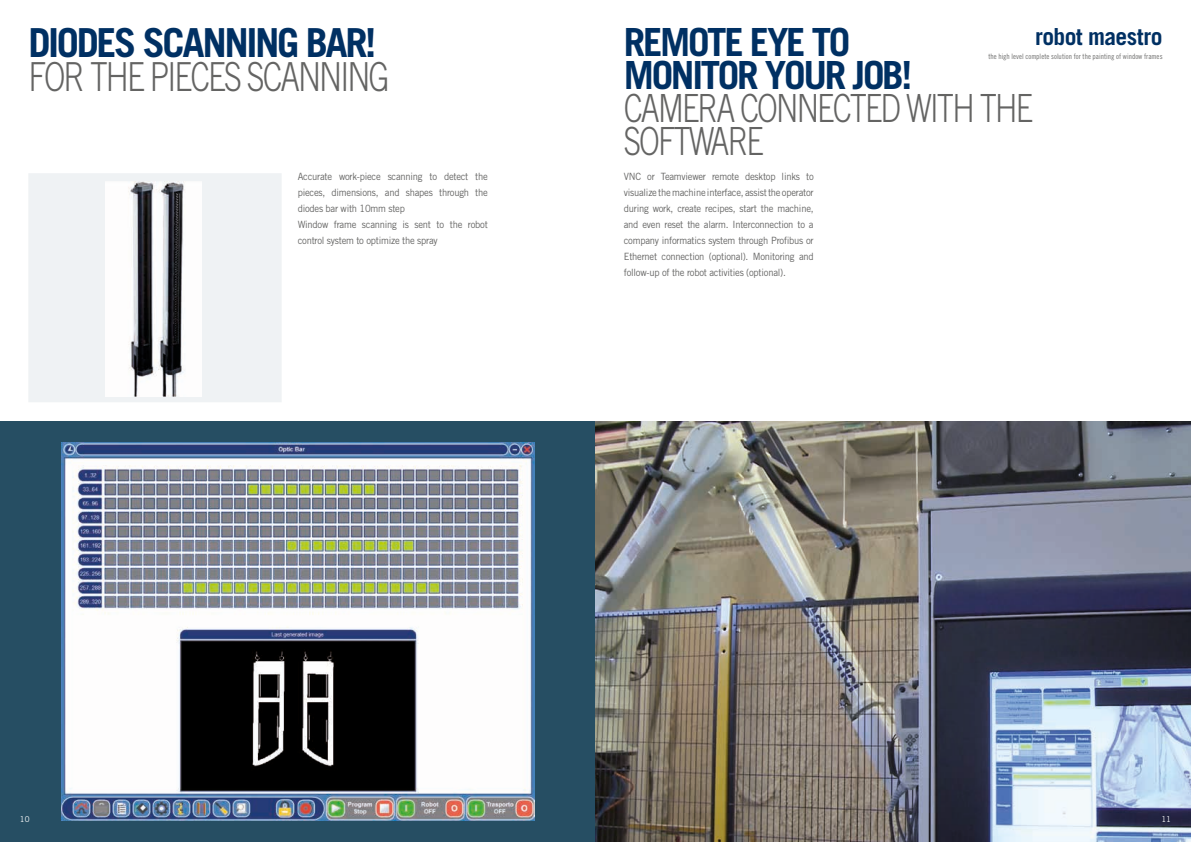
<style>
.page{position:relative;width:1191px;height:842px;background:#fff}
.page>*{position:absolute;margin:0;border:0;box-sizing:border-box;transform-origin:0 0}
.t1{font:300 40px "Trade Gothic LT Std";letter-spacing:-.06em;color:#646463;scale:.8 1}
.t2{font:700 40px "Trade Gothic LT Std";letter-spacing:-.06em;color:#003063}
.t3{font:300 38.8px/33px "Trade Gothic LT Std";letter-spacing:-.06em;color:#646463;scale:.8 1}
.t4{font:700 38.8px/33px "Trade Gothic LT Std";letter-spacing:-.06em;color:#003063}
.t5{font:700 23.5px "Trade Gothic LT Std";letter-spacing:-.015em;color:#003063}
.t6{font:10px/16px "Trade Gothic LT Std";letter-spacing:-.025em;color:#646463;scale:.94 1}
.t7{font:8px "Trade Gothic LT Std";color:#fff}
.t8{font:7.5px "Trade Gothic LT Std Cn 18";letter-spacing:.005em;color:#70706f}
</style>
<div class="page">
<div style="left:0;top:421px;width:595px;height:421px;background:#264e63"></div>
<div style="left:28px;top:173px;width:254px;height:229px;background:#eff2f4"></div>
<img style="left:61px;top:442px;width:473px;height:379px">
<img style="left:105px;top:181px;width:96px;height:215px">
<img style="left:595px;top:421px;width:596px;height:421px">
<h1 class="t2" style="left:28px;top:18px;width:349px">DIODES SCANNING BAR!</h1>
<h1 class="t1" style="left:28px;top:53px;width:453px">FOR THE PIECES SCANNING</h1>
<p class="t6" style="left:298px;top:169px;width:204px">Accurate work-piece scanning to detect the pieces, dimensions, and shapes through the diodes bar with 10mm step<br>Window frame scanning is sent to the robot control system to optimize the spray</p>
<h2 class="t4" style="left:624px;top:25px;width:290px">REMOTE EYE TO<br>MONITOR YOUR JOB!</h2>
<h2 class="t3" style="left:624px;top:92px;width:513px">CAMERA CONNECTED WITH THE<br>SOFTWARE</h2>
<p class="t6" style="left:624px;top:169px;width:203px;text-align:justify">VNC or Teamviewer remote desktop links to visualize the machine interface, assist the operator during work, create recipes, start the machine, and even reset the alarm. Interconnection to a company informatics system through Profibus or Ethernet connection (optional). Monitoring and follow-up of the robot activities (optional).</p>
<h3 class="t5" style="left:1035px;top:23px;width:129px">robot maestro</h3>
<p class="t8" style="left:988px;top:52px;width:176px">the high level complete solution for the painting of window frames</p>
<p class="t7" style="left:20px;top:814px;width:11px">10</p>
<p class="t7" style="left:1161px;top:814px;width:11px">11</p>
</div>
